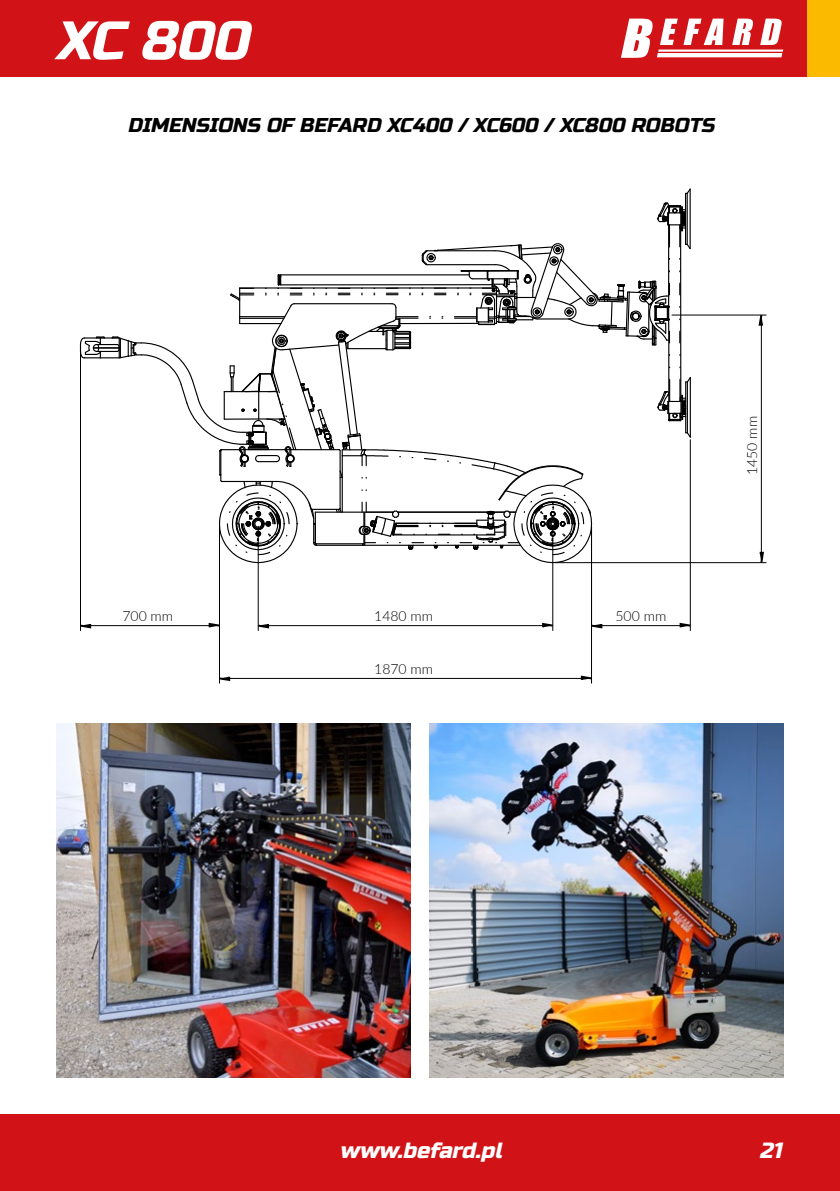
<style>
.page{position:relative;width:840px;height:1191px;background:#fff}
.page>*{position:absolute;margin:0;border:0;box-sizing:border-box;transform-origin:0 0}
.t1{font:italic 54px "Russo One";color:#fff}
.t2{font:italic 22px "Russo One";color:#fff}
.t3{font:italic 20px "Russo One";color:#000}
.t4{font:300 14px "Lato";color:#000}
</style>
<div class="page">
<div style="left:0;top:1114px;width:839px;height:77px;background:#d11317"></div>
<div style="left:0;top:0;width:839px;height:77px;background:#d11317"></div>
<hr style="left:658px;top:50px;width:124px;height:2px;background:#fff">
<svg style="left:621px;top:19px;width:160px;height:39px"></svg>
<div style="left:807px;top:0;width:32px;height:76px;background:#fbba00"></div>
<svg style="left:685px;top:188px;width:6px;height:7px"></svg>
<hr style="left:689px;top:189px;width:1px;height:60px;background:#000">
<hr style="left:686px;top:193px;width:1px;height:51px;background:#000">
<hr style="left:684px;top:193px;width:1px;height:51px;background:#000">
<svg style="left:79px;top:202px;width:612px;height:362px"></svg>
<hr style="left:258px;top:526px;width:1px;height:104px;background:#000">
<hr style="left:552px;top:526px;width:1px;height:104px;background:#000">
<hr style="left:268px;top:625px;width:275px;height:1px;background:#000">
<svg style="left:257px;top:622px;width:13px;height:7px"></svg>
<svg style="left:541px;top:621px;width:13px;height:8px"></svg>
<hr style="left:219px;top:526px;width:1px;height:157px;background:#000">
<hr style="left:591px;top:526px;width:1px;height:157px;background:#000">
<hr style="left:229px;top:678px;width:352px;height:1px;background:#000">
<svg style="left:220px;top:676px;width:11px;height:5px"></svg>
<svg style="left:579px;top:675px;width:12px;height:5px"></svg>
<hr style="left:80px;top:348px;width:1px;height:282px;background:#000">
<hr style="left:90px;top:625px;width:119px;height:1px;background:#000">
<svg style="left:81px;top:624px;width:11px;height:5px"></svg>
<svg style="left:207px;top:622px;width:12px;height:6px"></svg>
<hr style="left:689px;top:440px;width:1px;height:190px;background:#000">
<hr style="left:601px;top:625px;width:79px;height:1px;background:#000">
<svg style="left:678px;top:621px;width:13px;height:8px"></svg>
<svg style="left:592px;top:622px;width:11px;height:7px"></svg>
<hr style="left:671px;top:315px;width:94px;height:1px;background:#000">
<hr style="left:555px;top:562px;width:210px;height:1px;background:#000">
<hr style="left:760px;top:325px;width:1px;height:228px;background:#000">
<svg style="left:757px;top:314px;width:7px;height:13px"></svg>
<svg style="left:757px;top:551px;width:7px;height:13px"></svg>
<img style="left:57px;top:724px;width:353px;height:353px">
<img style="left:429px;top:724px;width:353px;height:353px">
<h1 class="t1" style="left:55px;top:9px;width:208px">XC 800</h1>
<p class="t3" style="left:127px;top:113px;width:593px">DIMENSIONS OF BEFARD XC400 /XC600 /XC800 ROBOTS</p>
<p class="t4" style="left:122px;top:606px;width:52px">700 mm</p>
<p class="t4" style="left:374px;top:606px;width:60px">1480 mm</p>
<p class="t4" style="left:374px;top:659px;width:60px">1870 mm</p>
<p class="t4" style="left:615px;top:606px;width:52px">500 mm</p>
<p class="t4" style="left:742px;top:475px;width:60px;rotate:-90deg">1450 mm</p>
<p class="t2" style="left:339px;top:1137px;width:169px">www.befard.pl</p>
<p class="t2" style="left:759px;top:1137px;width:29px">21</p>
</div>
